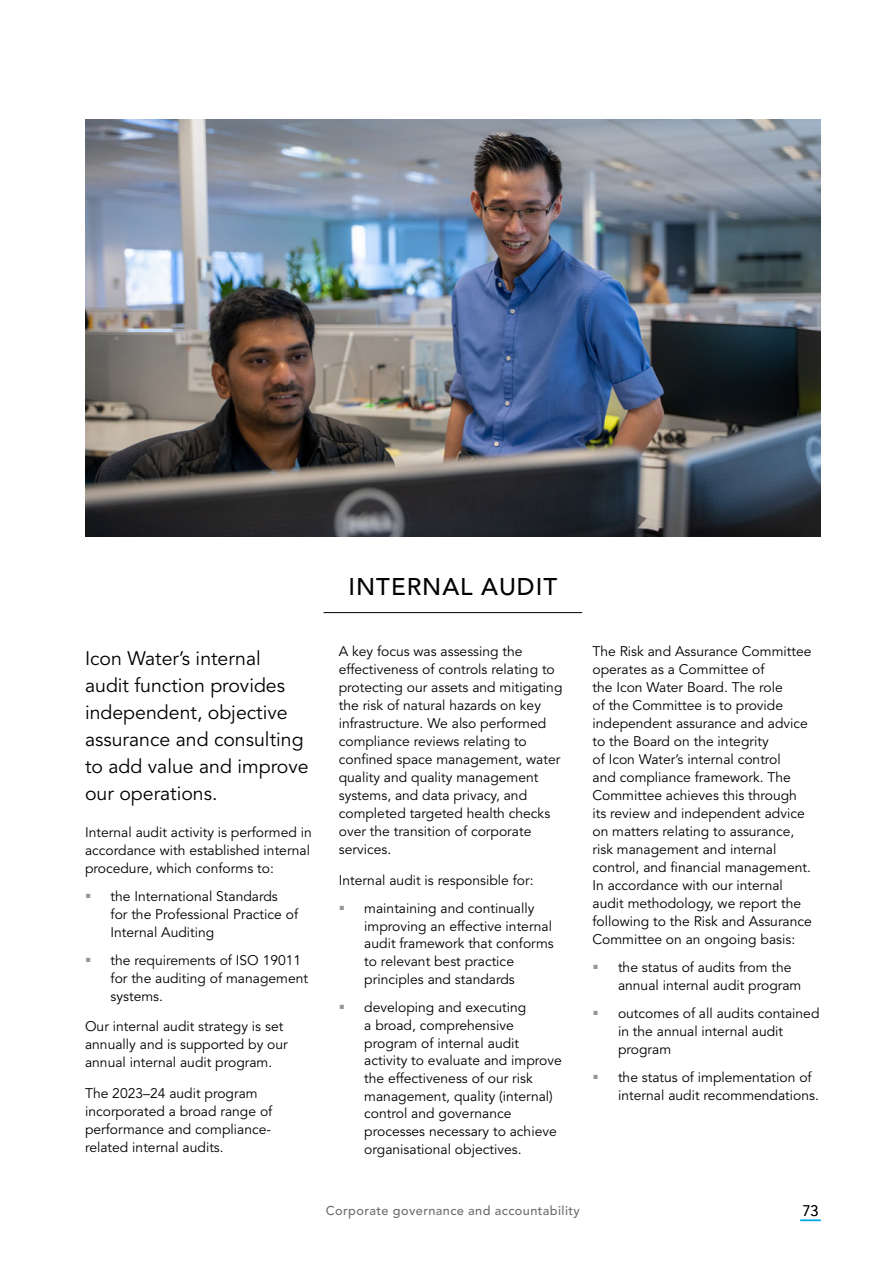
<style>
.page{position:relative;width:893px;height:1263px;background:#fff}
.page>*{position:absolute;margin:0;border:0;box-sizing:border-box;transform-origin:0 0}
.t1{font:500 24px "Avenir LT Std";letter-spacing:.04em;color:#000}
.t2{font:19.5px/27px "Avenir LT Std";color:#000}
.t3{font:300 15px "Avenir LT Std";color:#000}
.t4{font:13.8px/18px "Avenir LT Std";color:#000}
.t5{font:500 12.75px "Avenir LT Std";letter-spacing:.03em;color:#6d6e71}
</style>
<div class="page">
<img style="left:85px;top:119px;width:736px;height:417px">
<hr style="left:324px;top:612px;width:258px;height:1px;background:#000">
<hr style="left:800px;top:1219px;width:21px;height:2px;background:#00aae7">
<h1 class="t1" style="left:349px;top:573px;width:210px">INTERNAL AUDIT</h1>
<h2 class="t2" style="left:85px;top:645px;width:225px">Icon Water’s internal audit function provides independent, objective assurance and consulting to add value and improve our operations.</h2>
<p class="t4" style="left:85px;top:824px;width:228px">Internal audit activity is performed in accordance with established internal procedure, which conforms to:</p>
<p class="t4" style="left:111px;top:888px;width:189px">the International Standards for the Professional Practice of<br>Internal Auditing</p>
<p class="t4" style="left:111px;top:952px;width:199px">the requirements of ISO 19011 for the auditing of management systems.</p>
<p class="t4" style="left:85px;top:1018px;width:204px">Our internal audit strategy is set annually and is supported by our annual internal audit program.</p>
<p class="t4" style="left:85px;top:1085px;width:189px">The 2023–24 audit program incorporated a broad range of performance and compliance&shy;related internal audits.</p>
<p class="t4" style="left:339px;top:643px;width:225px">A key focus was assessing the effectiveness of controls relating to protecting our assets and mitigating the risk of natural hazards on key infrastructure. We also performed compliance reviews relating to confined space management, water quality and quality management systems, and data privacy, and completed targeted health checks over the transition of corporate services.</p>
<p class="t4" style="left:339px;top:866px;width:197px;line-height:28.3px;text-align:right">Internal audit is responsible for: maintaining and continually</p>
<p class="t4" style="left:364px;top:917px;width:191px">improving an effective internal audit framework that conforms to relevant best practice principles and standards</p>
<p class="t4" style="left:364px;top:999px;width:199px">developing and executing<br>a broad, comprehensive program of internal audit activity to evaluate and improve the effectiveness of our risk management, quality (internal) control and governance processes necessary to achieve organisational objectives.</p>
<p class="t4" style="left:592px;top:643px;width:221px">The Risk and Assurance Committee operates as a Committee of<br>the Icon Water Board. The role<br>of the Committee is to provide independent assurance and advice to the Board on the integrity<br>of Icon Water’s internal control<br>and compliance framework. The<br>Committee achieves this through its review and independent advice on matters relating to assurance, risk management and internal control, and financial management.<br>In accordance with our internal audit methodology, we report the following to the Risk and Assurance<br>Committee on an ongoing basis:</p>
<p class="t4" style="left:618px;top:959px;width:185px">the status of audits from the annual internal audit program</p>
<p class="t4" style="left:618px;top:1005px;width:203px">outcomes of all audits contained in the annual internal audit program</p>
<p class="t4" style="left:618px;top:1069px;width:202px">the status of implementation of internal audit recommendations.</p>
<p class="t5" style="left:326px;top:1203px;width:256px">Corporate governance and accountability</p>
<p class="t3" style="left:803px;top:1201px;width:17px">73</p>
</div>
